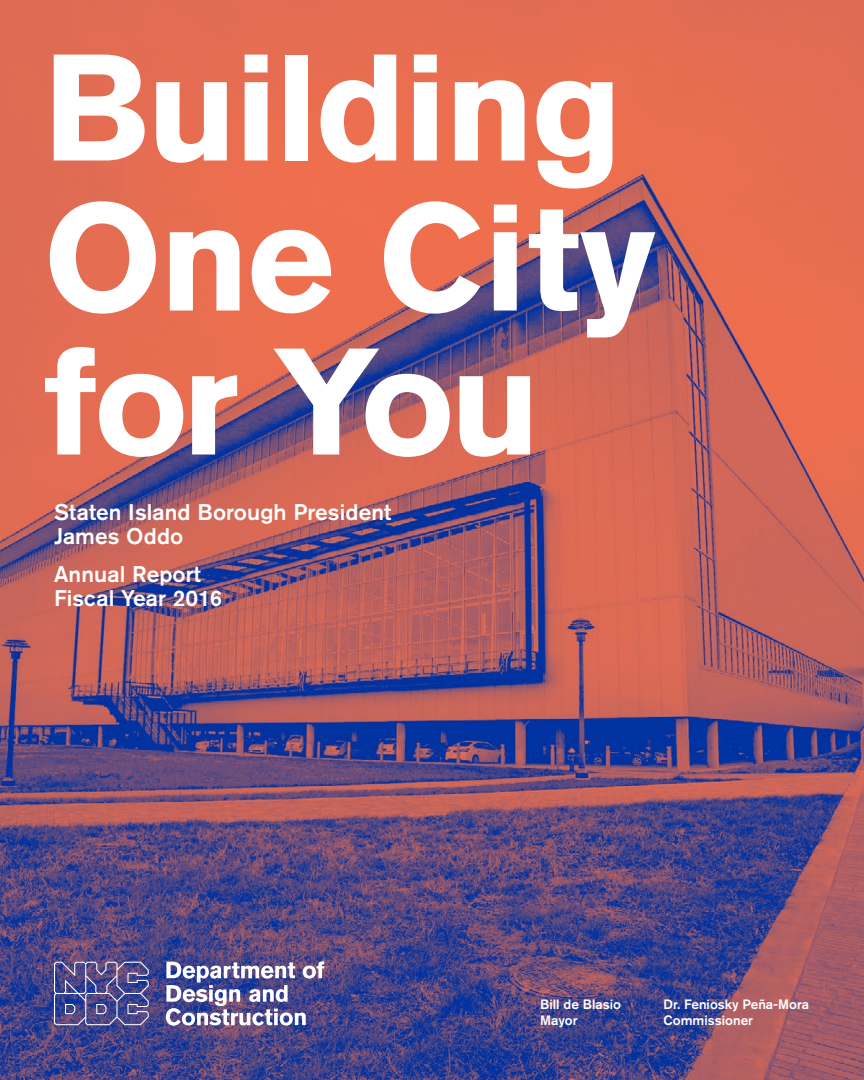
<style>
.page{position:relative;width:864px;height:1080px;background:#fff}
.page>*{position:absolute;margin:0;border:0;box-sizing:border-box;transform-origin:0 0}
.t1{font:700 150px/147px "Akzidenz Grotesk BE";letter-spacing:-.02em;color:#fff}
.t2{font:500 22.5px/24px "Akzidenz Grotesk BE";letter-spacing:.005em;color:#fff}
.t3{font:500 13.5px/16.2px "Akzidenz Grotesk BE";color:#fff}
</style>
<div class="page">
<img style="left:0;top:0;width:864px;height:1080px">
<img style="left:166px;top:961px;width:158px;height:65px">
<img style="left:54px;top:962px;width:95px;height:63px">
<h1 class="t1" style="left:44px;top:35px;width:613px">Building<br>One City for You</h1>
<p class="t2" style="left:54px;top:500px;width:339px">Staten Island Borough President<br>James Oddo</p>
<p class="t2" style="left:54px;top:561px;width:170px">Annual Report<br>Fiscal Year 2016</p>
<p class="t3" style="left:540px;top:996px;width:82px">Bill de Blasio<br>Mayor</p>
<p class="t3" style="left:664px;top:996px;width:147px">Dr. Feniosky Peña-Mora<br>Commissioner</p>
</div>
